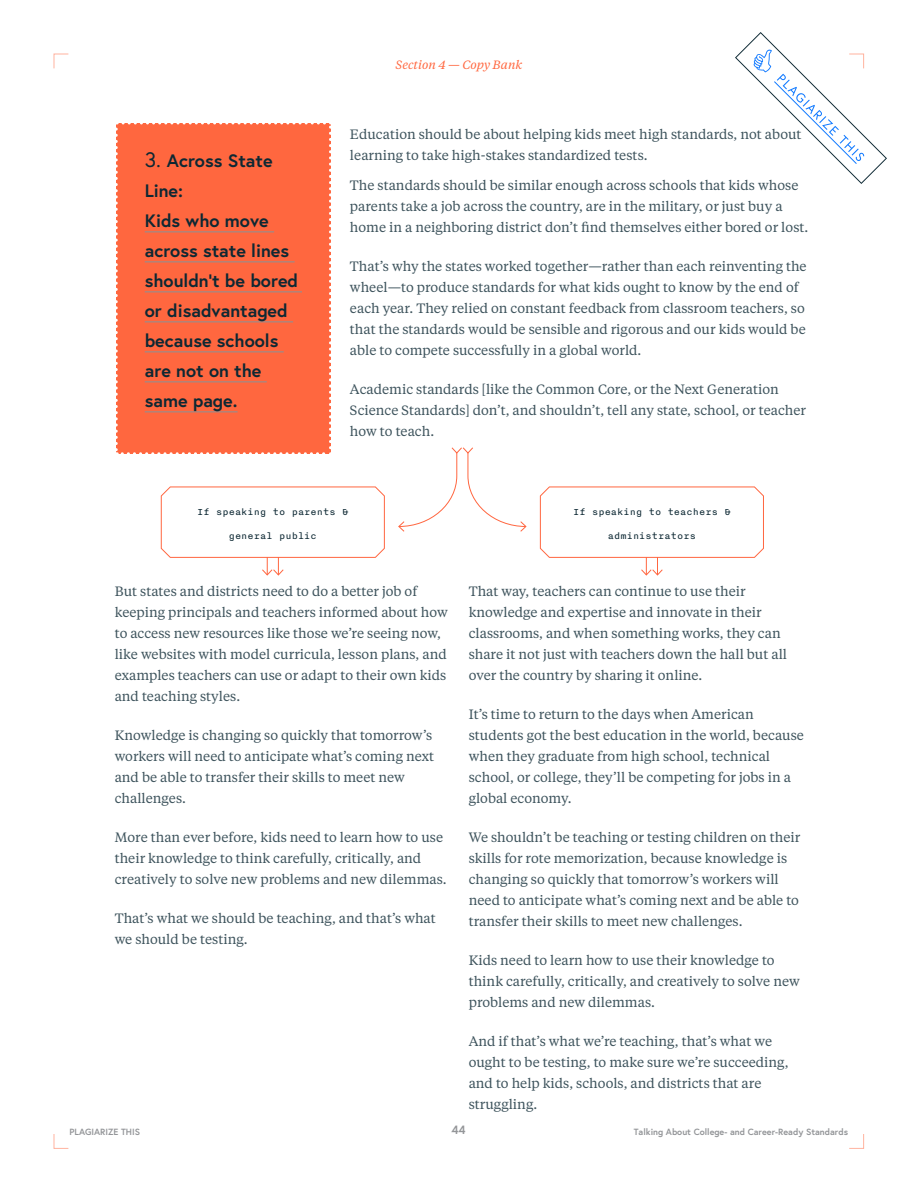
<style>
.page{position:relative;width:918px;height:1188px;background:#fff}
.page>*{position:absolute;margin:0;border:0;box-sizing:border-box;transform-origin:0 0}
.t1{font:700 18px/30px "Europa";color:#0d2833}
.t2{font:13.5px/21px "Tiempos Text";color:#3d535c}
.t3{font:italic 12px "Tiempos Text";color:#ff673f}
.t4{font:700 12px "Europa";color:#939598}
.t5{font:10.5px "Nitti";color:#0d2833}
.t6{font:700 9px "Europa";color:#939598}
.s1{font-weight:400;font-size:21px}
</style>
<div class="page">
<svg style="left:53px;top:53px;width:16px;height:16px"></svg>
<svg style="left:53px;top:1134px;width:16px;height:15px"></svg>
<svg style="left:849px;top:1134px;width:15px;height:15px"></svg>
<svg style="left:398px;top:447px;width:129px;height:85px"></svg>
<svg style="left:161px;top:486px;width:224px;height:90px"></svg>
<svg style="left:540px;top:486px;width:224px;height:90px"></svg>
<div style="left:116px;top:123px;width:215px;height:331px;background:#ff673f"></div>
<svg style="left:735px;top:32px;width:152px;height:152px"></svg>
<h1 class="t1" style="left:145px;top:146px;width:155px"><span class="s1">3.</span> Across State<br>Line:<br>Kids who move across state lines shouldn’t be bored or disadvantaged because schools are not on the same page.</h1>
<p class="t3" style="left:396px;top:57px;width:128px">Section 4 — Copy Bank</p>
<p class="t2" style="left:350px;top:123px;width:453px">Education should be about helping kids meet high standards, not about learning to take high-stakes standardized tests.</p>
<p class="t2" style="left:350px;top:174px;width:460px">The standards should be similar enough across schools that kids whose parents take a job across the country, are in the military, or just buy a home in a neighboring district don’t find themselves either bored or lost.</p>
<p class="t2" style="left:350px;top:255px;width:458px">That’s why the states worked together—rather than each reinventing the wheel—to produce standards for what kids ought to know by the end of each year. They relied on constant feedback from classroom teachers, so that the standards would be sensible and rigorous and our kids would be able to compete successfully in a global world.</p>
<p class="t2" style="left:350px;top:378px;width:458px">Academic standards [like the Common Core, or the Next Generation<br>Science Standards] don’t, and shouldn’t, tell any state, school, or teacher how to teach.</p>
<p class="t5" style="left:197px;top:506px;width:153px">If speaking to parents &amp;</p>
<p class="t5" style="left:229px;top:530px;width:90px">general public</p>
<p class="t2" style="left:115px;top:580px;width:335px">But states and districts need to do a better job of keeping principals and teachers informed about how to access new resources like those we’re seeing now, like websites with model curricula, lesson plans, and examples teachers can use or adapt to their own kids and teaching styles.</p>
<p class="t2" style="left:115px;top:724px;width:321px">Knowledge is changing so quickly that tomorrow’s workers will need to anticipate what’s coming next and be able to transfer their skills to meet new challenges.</p>
<p class="t2" style="left:115px;top:826px;width:333px">More than ever before, kids need to learn how to use their knowledge to think carefully, critically, and creatively to solve new problems and new dilemmas.</p>
<p class="t2" style="left:115px;top:907px;width:323px">That’s what we should be teaching, and that’s what we should be testing.</p>
<p class="t5" style="left:573px;top:506px;width:159px">If speaking to teachers &amp;</p>
<p class="t5" style="left:608px;top:530px;width:90px">administrators</p>
<p class="t2" style="left:469px;top:580px;width:320px">That way, teachers can continue to use their knowledge and expertise and innovate in their classrooms, and when something works, they can share it not just with teachers down the hall but all over the country by sharing it online.</p>
<p class="t2" style="left:469px;top:703px;width:337px">It’s time to return to the days when American students got the best education in the world, because when they graduate from high school, technical school, or college, they’ll be competing for jobs in a global economy.</p>
<p class="t2" style="left:469px;top:826px;width:333px">We shouldn’t be teaching or testing children on their skills for rote memorization, because knowledge is changing so quickly that tomorrow’s workers will need to anticipate what’s coming next and be able to transfer their skills to meet new challenges.</p>
<p class="t2" style="left:469px;top:949px;width:333px">Kids need to learn how to use their knowledge to think carefully, critically, and creatively to solve new problems and new dilemmas.</p>
<p class="t2" style="left:469px;top:1030px;width:322px">And if that’s what we’re teaching, that’s what we ought to be testing, to make sure we’re succeeding, and to help kids, schools, and districts that are struggling.</p>
<p class="t6" style="left:69px;top:1126px;width:72px">PLAGIARIZE THIS</p>
<p class="t4" style="left:451px;top:1122px;width:16px">44</p>
<p class="t6" style="left:634px;top:1126px;width:216px">Talking About College- and Career-Ready Standards</p>
</div>
